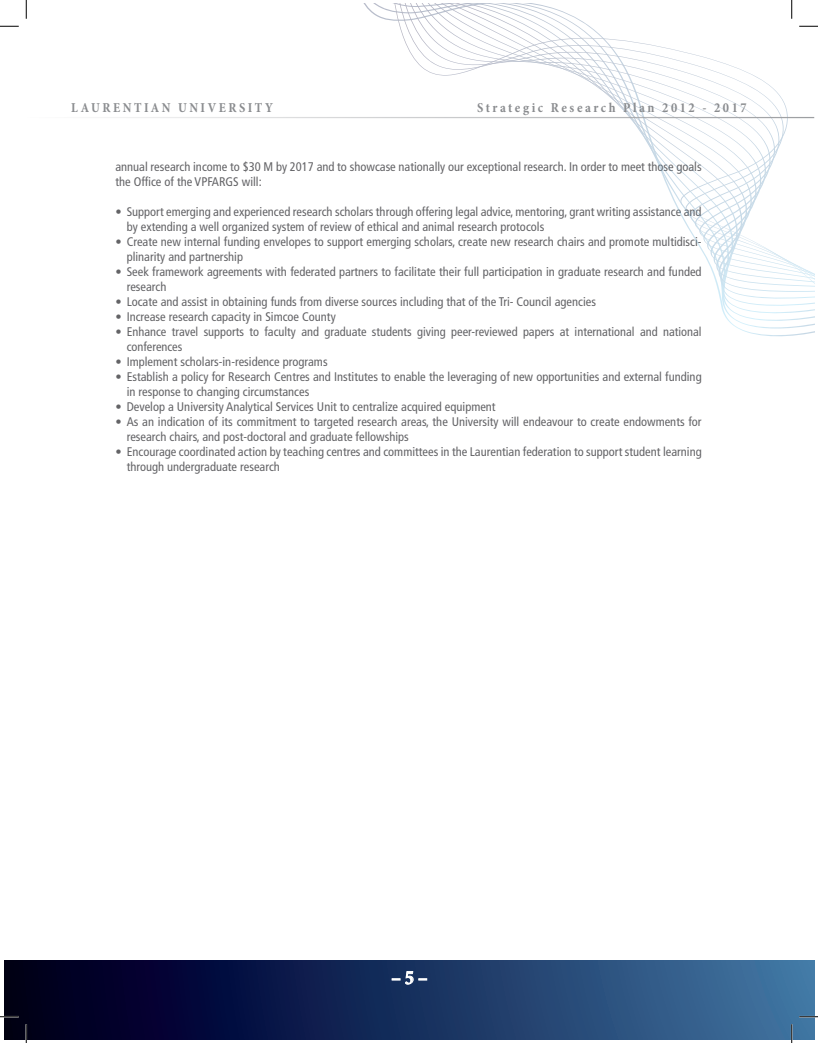
<style>
.page{position:relative;width:818px;height:1043px;background:#fff}
.page>*{position:absolute;margin:0;border:0;box-sizing:border-box;transform-origin:0 0}
.t1{font:700 condensed 20px "Minion Pro";color:#fff}
.t2{font:700 condensed 13.75px "Minion Pro";letter-spacing:.19em;color:#8a8c8f}
.t3{font:condensed 12.5px/15px "Frutiger LT Std";color:#636366}
</style>
<div class="page">
<svg style="left:364px;top:4px;width:450px;height:333px"></svg>
<div style="left:5px;top:960px;width:809px;height:79px;background:linear-gradient(to right,#000017,#3f74a4)"></div>
<hr style="left:26px;top:117px;width:788px;height:1px;background:#9d9fa2">
<svg style="left:392px;top:970px;width:34px;height:14px"></svg>
<svg style="left:0;top:25px;width:19px;height:2px"></svg>
<svg style="left:799px;top:25px;width:19px;height:2px"></svg>
<svg style="left:0;top:1015px;width:19px;height:2px"></svg>
<svg style="left:799px;top:1015px;width:19px;height:2px"></svg>
<svg style="left:25px;top:0;width:2px;height:19px"></svg>
<svg style="left:25px;top:1024px;width:2px;height:18px"></svg>
<svg style="left:790px;top:0;width:2px;height:19px"></svg>
<svg style="left:790px;top:1024px;width:2px;height:18px"></svg>
<p class="t2" style="left:71px;top:98px;width:203px">LAURENTIAN UNIVERSITY</p>
<p class="t2" style="left:477px;top:98px;width:271px">Strategic Research Plan 2012 - 2017</p>
<p class="t3" style="left:115px;top:159px;width:587px">annual research income to $30 M by 2017 and to showcase nationally our exceptional research. In order to meet those goals the Office of the VPFARGS will:</p>
<p class="t3" style="left:127px;top:204px;width:576px;text-indent:-11px">• Support emerging and experienced research scholars through offering legal advice, mentoring, grant writing assistance and by extending a well organized system of review of ethical and animal research protocols</p>
<p class="t3" style="left:127px;top:234px;width:576px;text-indent:-11px">• Create new internal funding envelopes to support emerging scholars, create new research chairs and promote multidisci&shy;plinarity and partnership</p>
<p class="t3" style="left:127px;top:264px;width:576px;text-indent:-11px">• Seek framework agreements with federated partners to facilitate their full participation in graduate research and funded research</p>
<p class="t3" style="left:115px;top:294px;width:482px">• Locate and assist in obtaining funds from diverse sources including that of the Tri- Council agencies</p>
<p class="t3" style="left:115px;top:309px;width:222px">• Increase research capacity in Simcoe County</p>
<p class="t3" style="left:127px;top:324px;width:576px;text-indent:-11px">• Enhance travel supports to faculty and graduate students giving peer-reviewed papers at international and national conferences</p>
<p class="t3" style="left:115px;top:354px;width:214px">• Implement scholars-in-residence programs</p>
<p class="t3" style="left:127px;top:369px;width:576px;text-indent:-11px">• Establish a policy for Research Centres and Institutes to enable the leveraging of new opportunities and external funding in response to changing circumstances</p>
<p class="t3" style="left:115px;top:399px;width:382px">• Develop a University Analytical Services Unit to centralize acquired equipment</p>
<p class="t3" style="left:127px;top:414px;width:576px;text-indent:-11px">• As an indication of its commitment to targeted research areas, the University will endeavour to create endowments for research chairs, and post-doctoral and graduate fellowships</p>
<p class="t3" style="left:127px;top:444px;width:576px;text-indent:-11px">• Encourage coordinated action by teaching centres and committees in the Laurentian federation to support student learning through undergraduate research</p>
<p class="t1" style="left:391px;top:963px;width:38px">– 5 –</p>
</div>
